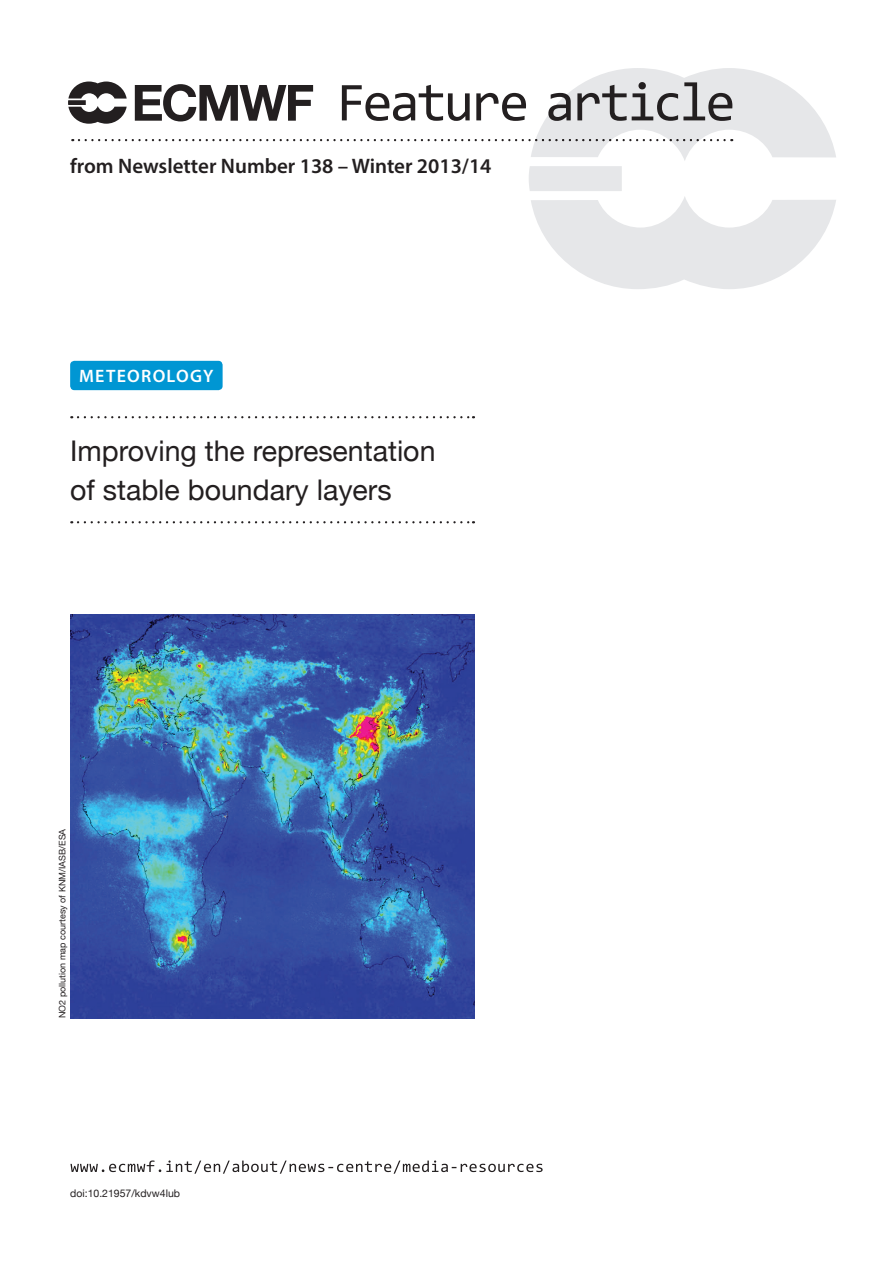
<style>
.page{position:relative;width:893px;height:1263px;background:#fff}
.page>*{position:absolute;margin:0;border:0;box-sizing:border-box;transform-origin:0 0}
.t1{font:28.5px/39px "Helvetica Neue";color:#231f20}
.t2{font:600 21px "Myriad Pro";color:#231f20}
.t3{font:600 18px "Myriad Pro";letter-spacing:.07em;color:#fff}
.t4{font:10.5px "Helvetica Neue";color:#231f20}
.t5{font:9px "Helvetica Neue";color:#231f20}
</style>
<div class="page">
<img style="left:70px;top:614px;width:404px;height:404px">
<svg style="left:68px;top:68px;width:768px;height:221px"></svg>
<svg style="left:78px;top:416px;width:396px;height:2px"></svg>
<svg style="left:78px;top:521px;width:396px;height:2px"></svg>
<div style="left:70px;top:361px;width:153px;height:29px;background:#0096d3;border-radius:4px"></div>
<svg style="left:70px;top:1160px;width:473px;height:14px"></svg>
<p class="t2" style="left:70px;top:153px;width:423px">from Newsletter Number 138 – Winter 2013/14</p>
<p class="t3" style="left:79px;top:365px;width:136px">METEOROLOGY</p>
<p class="t1" style="left:70px;top:433px;width:367px">Improving the representation of stable boundary layers</p>
<p class="t5" style="left:56px;top:1018px;width:191px;rotate:-90deg">NO2 pollution map courtesy of KNM/IASB/ESA</p>
<p class="t4" style="left:70px;top:1186px;width:111px">doi:10.21957/kdvw4lub</p>
</div>
